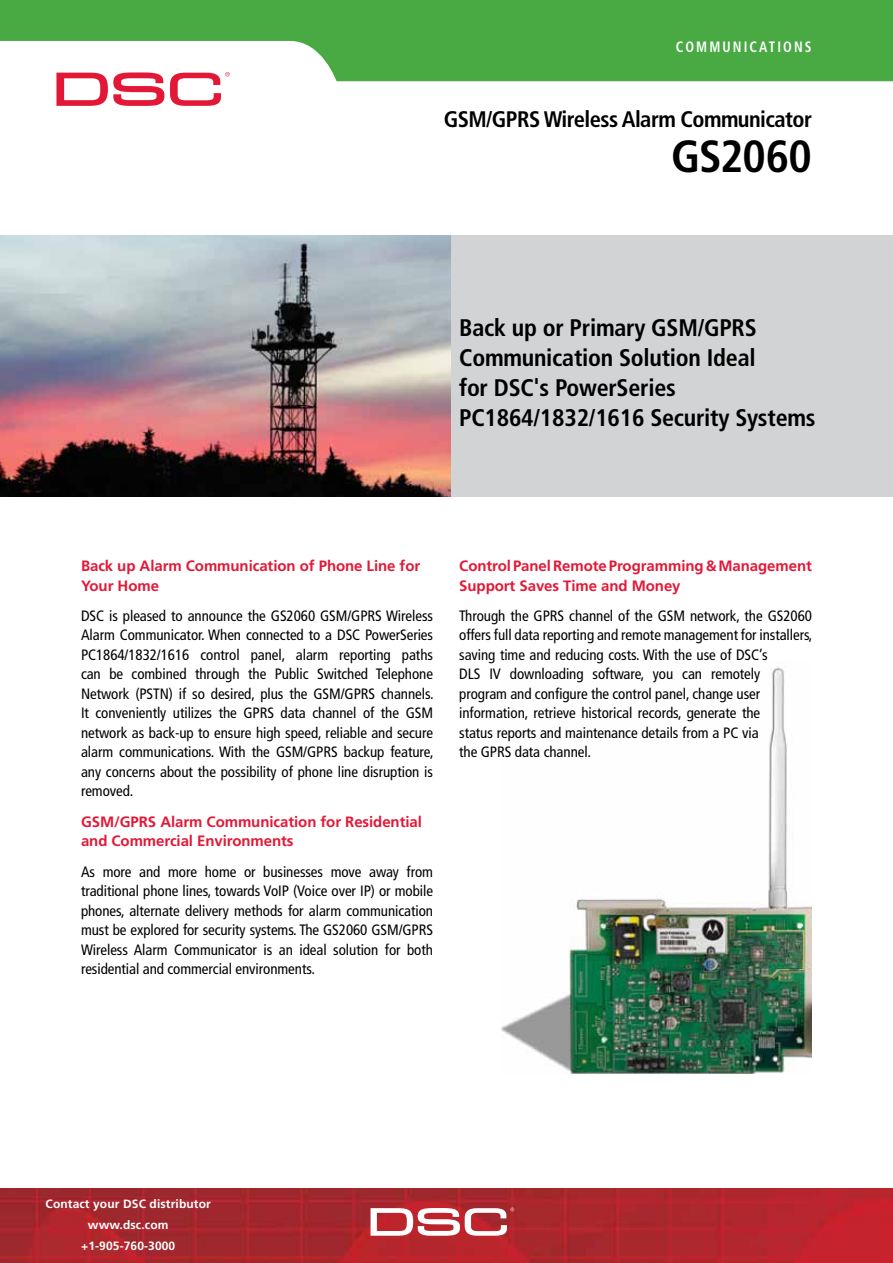
<style>
.page{position:relative;width:893px;height:1263px;background:#fff}
.page>*{position:absolute;margin:0;border:0;box-sizing:border-box;transform-origin:0 0}
.t1{font:700 condensed 45px "Frutiger LT Std";letter-spacing:-.025em;color:#000}
.t2{font:700 condensed 24px/30px "Frutiger LT Std";letter-spacing:-.01em;color:#000}
.t3{font:700 condensed 22.5px "Frutiger LT Std";letter-spacing:-.025em;color:#000}
.t4{font:condensed 15px/19.5px "Frutiger LT Std";letter-spacing:-.005em;color:#000;text-align:justify}
.t5{font:700 15px/19.5px "Frutiger LT Std";letter-spacing:-.005em;color:#e31837}
.t6{font:700 condensed 15px "Frutiger LT Std";letter-spacing:.155em;color:#fff;scale:.9 1}
.t7{font:700 12px/20.7px "Frutiger LT Std";letter-spacing:.01em;color:#fff;text-align:center}
</style>
<div class="page">
<svg style="left:0;top:0;width:893px;height:81px;fill:#49a942"></svg>
<img style="left:0;top:1188px;width:893px;height:75px">
<svg style="left:56px;top:72px;width:108px;height:34px"></svg>
<svg style="left:170px;top:72px;width:60px;height:34px"></svg>
<div style="left:434px;top:235px;width:459px;height:261px;background:#d1d3d4"></div>
<img style="left:0;top:235px;width:450px;height:261px">
<img style="left:501px;top:667px;width:311px;height:406px">
<svg style="left:371px;top:1207px;width:143px;height:29px"></svg>
<p class="t6" style="left:676px;top:38px;width:152px">COMMUNICATIONS</p>
<h3 class="t3" style="left:444px;top:106px;width:370px">GSM/GPRS Wireless Alarm Communicator</h3>
<h1 class="t1" style="left:671px;top:130px;width:142px">GS2060</h1>
<h2 class="t2" style="left:459px;top:313px;width:358px">Back up or Primary GSM/GPRS<br>Communication Solution Ideal<br>for DSC's PowerSeries<br>PC1864/1832/1616 Security Systems</h2>
<p class="t5" style="left:81px;top:556px;width:341px">Back up Alarm Communication of Phone Line for<br>Your Home</p>
<p class="t4" style="left:81px;top:606px;width:354px">DSC is pleased to announce the GS2060 GSM/GPRS Wireless Alarm Communicator. When connected to a DSC PowerSeries PC1864/1832/1616 control panel, alarm reporting paths can be combined through the Public Switched Telephone Network (PSTN) if so desired, plus the GSM/GPRS channels.<br>It conveniently utilizes the GPRS data channel of the GSM network as back-up to ensure high speed, reliable and secure alarm communications. With the GSM/GPRS backup feature, any concerns about the possibility of phone line disruption is removed.</p>
<p class="t5" style="left:81px;top:812px;width:342px">GSM/GPRS Alarm Communication for Residential and Commercial Environments</p>
<p class="t4" style="left:81px;top:862px;width:354px">As more and more home or businesses move away from traditional phone lines, towards VoIP (Voice over IP) or mobile phones, alternate delivery methods for alarm communication must be explored for security systems. The GS2060 GSM/GPRS Wireless Alarm Communicator is an ideal solution for both residential and commercial environments.</p>
<p class="t5" style="left:459px;top:556px;width:354px">Control Panel Remote Programming &amp; Management<br>Support Saves Time and Money</p>
<p class="t4" style="left:459px;top:606px;width:355px;text-align:left">Through the GPRS channel of the GSM network, the GS2060 offers full data reporting and remote management for installers, saving time and reducing costs. With the use of DSC’s<br>DLS IV downloading software, you can remotely<br>program and configure the control panel, change user information, retrieve historical records, generate the<br>status reports and maintenance details from a PC via<br>the GPRS data channel.</p>
<p class="t7" style="left:46px;top:1193px;width:167px">Contact your DSC distributor www.dsc.com +1-905-760-3000</p>
</div>
